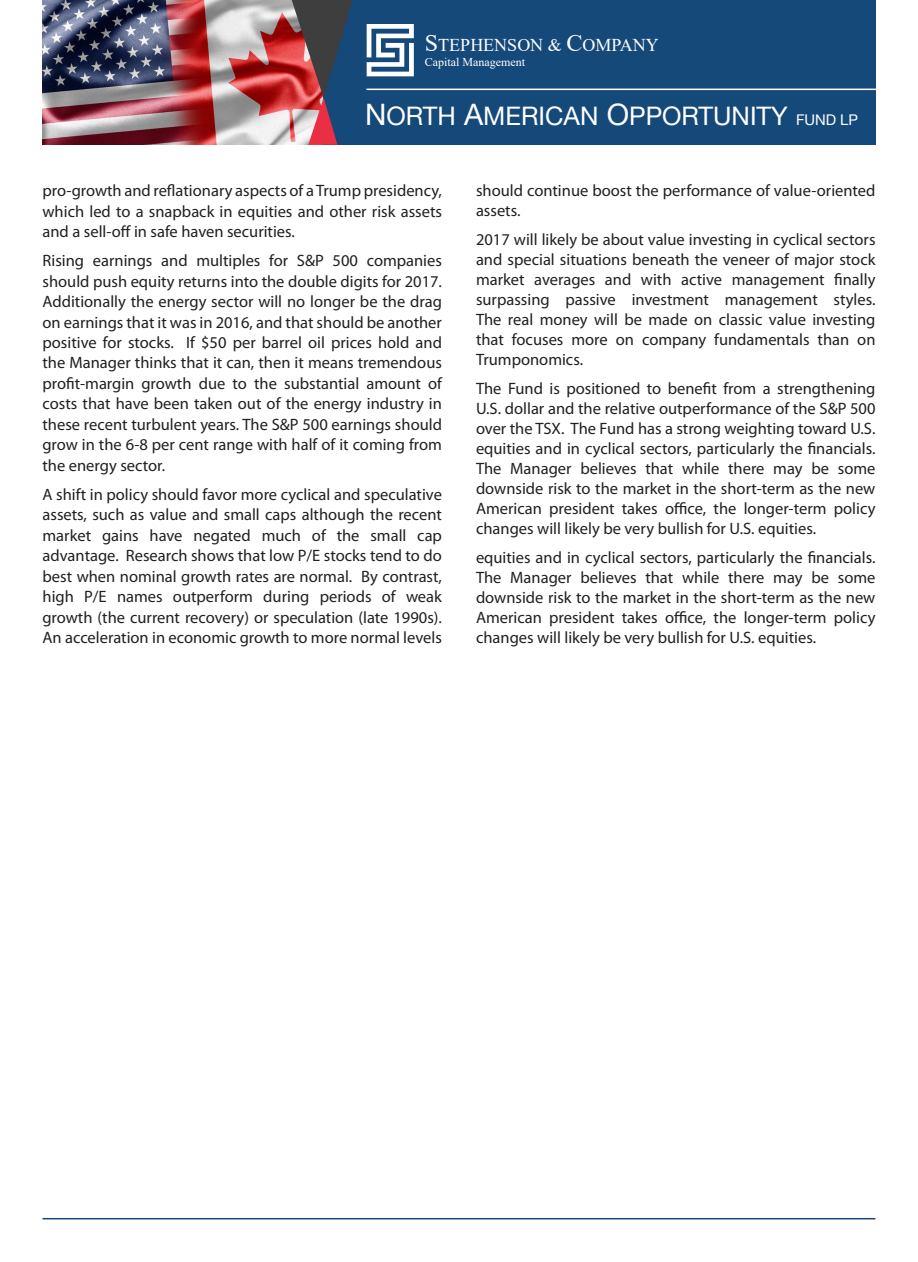
<style>
.page{position:relative;width:918px;height:1262px;background:#fff}
.page>*{position:absolute;margin:0;border:0;box-sizing:border-box;transform-origin:0 0}
.t1{font:25.5px "Helvetica Neue";color:#fff}
.t2{font:18px "Times New Roman";color:#fff}
.t3{font:16.5px/20.4px "Myriad Pro";color:#231f20;text-align:justify}
.t4{font:12px "Times New Roman";color:#fff}
.s1{font-size:24px}
.s2{font-size:29.55px}
.s3{font-size:14.7px}
</style>
<div class="page">
<img style="left:43px;top:0;width:249px;height:145px">
<div style="left:323px;top:0;width:552px;height:145px;background:#15497a"></div>
<svg style="left:292px;top:0;width:60px;height:145px"></svg>
<svg style="left:367px;top:24px;width:47px;height:52px"></svg>
<hr style="left:366px;top:89px;width:526px;height:1px;background:#fff">
<hr style="left:43px;top:1217px;width:832px;height:2px;background:#15497a">
<p class="t2" style="left:425px;top:33px;width:235px"><span class="s1">S</span>TEPHENSON &amp; <span class="s1">C</span>OMPANY</p>
<p class="t4" style="left:425px;top:53px;width:102px">Capital Management</p>
<p class="t1" style="left:365px;top:100px;width:494px"><span class="s2">N</span>ORTH <span class="s2">A</span>MERICAN <span class="s2">O</span>PPORTUNITY <span class="s3">FUND LP</span></p>
<p class="t3" style="left:43px;top:180px;width:401px">pro-growth and reflationary aspects of a Trump presidency, which led to a snapback in equities and other risk assets and a sell-off in safe haven securities.</p>
<p class="t3" style="left:43px;top:250px;width:401px">Rising earnings and multiples for S&amp;P 500 companies should push equity returns into the double digits for 2017.<br>Additionally the energy sector will no longer be the drag on earnings that it was in 2016, and that should be another positive for stocks. If $50 per barrel oil prices hold and the Manager thinks that it can, then it means tremendous profit-margin growth due to the substantial amount of costs that have been taken out of the energy industry in these recent turbulent years. The S&amp;P 500 earnings should grow in the 6-8 per cent range with half of it coming from the energy sector.</p>
<p class="t3" style="left:43px;top:484px;width:401px">A shift in policy should favor more cyclical and speculative assets, such as value and small caps although the recent market gains have negated much of the small cap advantage. Research shows that low P/E stocks tend to do best when nominal growth rates are normal. By contrast, high P/E names outperform during periods of weak growth (the current recovery) or speculation (late 1990s).<br>An acceleration in economic growth to more normal levels</p>
<p class="t3" style="left:476px;top:180px;width:401px">should continue boost the performance of value-oriented assets.</p>
<p class="t3" style="left:476px;top:229px;width:401px">2017 will likely be about value investing in cyclical sectors and special situations beneath the veneer of major stock market averages and with active management finally surpassing passive investment management styles.<br>The real money will be made on classic value investing that focuses more on company fundamentals than on Trumponomics.</p>
<p class="t3" style="left:476px;top:378px;width:401px">The Fund is positioned to benefit from a strengthening U.S. dollar and the relative outperformance of the S&amp;P 500 over the TSX. The Fund has a strong weighting toward U.S. equities and in cyclical sectors, particularly the financials.<br>The Manager believes that while there may be some downside risk to the market in the short-term as the new American president takes office, the longer-term policy changes will likely be very bullish for U.S. equities.</p>
<p class="t3" style="left:476px;top:547px;width:401px">equities and in cyclical sectors, particularly the financials.<br>The Manager believes that while there may be some downside risk to the market in the short-term as the new American president takes office, the longer-term policy changes will likely be very bullish for U.S. equities.</p>
</div>
